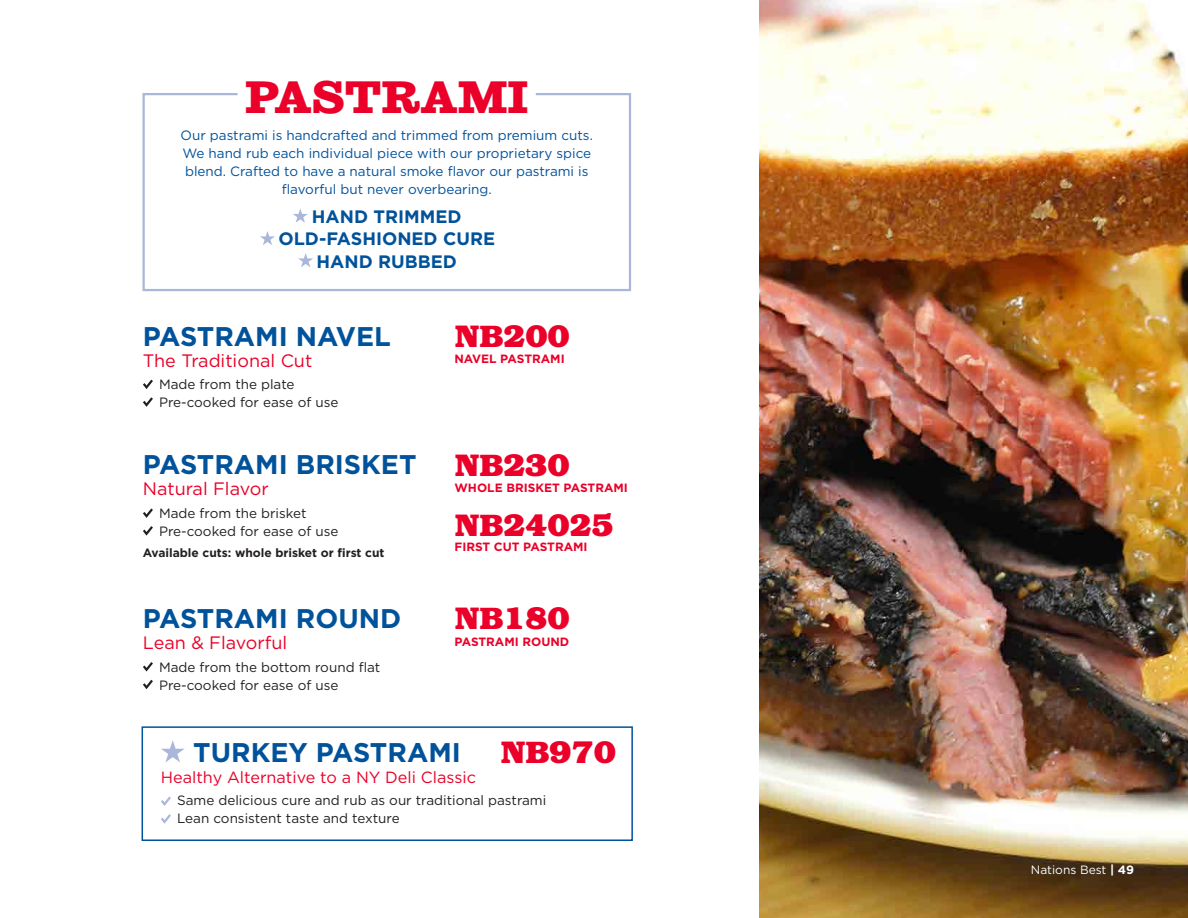
<style>
.page{position:relative;width:1188px;height:918px;background:#fff}
.page>*{position:absolute;margin:0;border:0;box-sizing:border-box;transform-origin:0 0}
.t1{font:800 45px "Sutro";color:#ea0029}
.t2{font:700 30px/59.8px "BOO Kman Opti";letter-spacing:-.03em;color:#ea0029}
.t3{font:700 27px "Gotham";color:#00529b}
.t4{font:18px "Gotham";color:#ea0029}
.t5{font:700 18px/22.5px "Gotham";color:#00529b;text-align:center}
.t6{font:16.2px "Gotham";color:#ea0029}
.t7{font:13.5px/18px "Gotham";color:#231f20}
.t8{font:13.5px/18px "Gotham";color:#00529b;text-align:center}
.t9{font:700 12px "Gotham";color:#ea0029}
.t10{font:700 12px "Gotham";color:#231f20}
.t11{font:12px "Gotham";color:#fff}
.s1{font-weight:700}
</style>
<div class="page">
<div style="left:142px;top:726px;width:491px;height:115px;border:2px solid #00529b"></div>
<img style="left:759px;top:0;width:429px;height:918px">
<svg style="left:142px;top:93px;width:489px;height:199px"></svg>
<svg style="left:298px;top:253px;width:15px;height:14px"></svg>
<svg style="left:260px;top:231px;width:15px;height:14px"></svg>
<svg style="left:293px;top:208px;width:15px;height:15px"></svg>
<svg style="left:143px;top:380px;width:10px;height:9px"></svg>
<svg style="left:143px;top:397px;width:10px;height:10px"></svg>
<svg style="left:143px;top:662px;width:10px;height:10px"></svg>
<svg style="left:143px;top:680px;width:10px;height:9px"></svg>
<svg style="left:161px;top:796px;width:10px;height:10px"></svg>
<svg style="left:161px;top:814px;width:10px;height:10px"></svg>
<svg style="left:143px;top:508px;width:10px;height:10px"></svg>
<svg style="left:143px;top:526px;width:10px;height:10px"></svg>
<svg style="left:161px;top:740px;width:24px;height:22px"></svg>
<h1 class="t1" style="left:245px;top:71px;width:285px">PASTRAMI</h1>
<p class="t8" style="left:181px;top:126px;width:414px">Our pastrami is handcrafted and trimmed from premium cuts.<br>We hand rub each individual piece with our proprietary spice blend. Crafted to have a natural smoke flavor our pastrami is flavorful but never overbearing.</p>
<h3 class="t5" style="left:279px;top:205px;width:218px">HAND TRIMMED<br>OLD-FASHIONED CURE<br>HAND RUBBED</h3>
<h3 class="t3" style="left:143px;top:318px;width:250px">PASTRAMI NAVEL</h3>
<h3 class="t4" style="left:143px;top:349px;width:171px">The Traditional Cut</h3>
<p class="t7" style="left:159px;top:375px;width:181px">Made from the plate<br>Pre-cooked for ease of use</p>
<h3 class="t3" style="left:143px;top:447px;width:275px">PASTRAMI BRISKET</h3>
<h3 class="t4" style="left:143px;top:477px;width:127px">Natural Flavor</h3>
<p class="t7" style="left:159px;top:504px;width:181px">Made from the brisket<br>Pre-cooked for ease of use</p>
<p class="t10" style="left:143px;top:544px;width:243px">Available cuts: whole brisket or first cut</p>
<h3 class="t3" style="left:143px;top:601px;width:260px">PASTRAMI ROUND</h3>
<h3 class="t4" style="left:143px;top:631px;width:146px">Lean &amp; Flavorful</h3>
<p class="t7" style="left:159px;top:657px;width:223px">Made from the bottom round flat<br>Pre-cooked for ease of use</p>
<h2 class="t2" style="left:454px;top:306px;width:117px">NB200</h2>
<p class="t9" style="left:454px;top:351px;width:112px">NAVEL PASTRAMI</p>
<h2 class="t2" style="left:454px;top:435px;width:161px">NB230<br>NB24025</h2>
<p class="t9" style="left:454px;top:479px;width:175px">WHOLE BRISKET PASTRAMI</p>
<p class="t9" style="left:454px;top:539px;width:135px">FIRST CUT PASTRAMI</p>
<h2 class="t2" style="left:454px;top:588px;width:117px">NB180</h2>
<p class="t9" style="left:454px;top:633px;width:116px">PASTRAMI ROUND</p>
<h2 class="t2" style="left:501px;top:721px;width:117px">NB970</h2>
<h3 class="t3" style="left:193px;top:734px;width:269px">TURKEY PASTRAMI</h3>
<p class="t6" style="left:161px;top:767px;width:317px">Healthy Alternative to a NY Deli Classic</p>
<p class="t7" style="left:177px;top:791px;width:371px">Same delicious cure and rub as our traditional pastrami<br>Lean consistent taste and texture</p>
<p class="t11" style="left:1031px;top:862px;width:105px">Nations Best <span class="s1">| 49</span></p>
</div>
